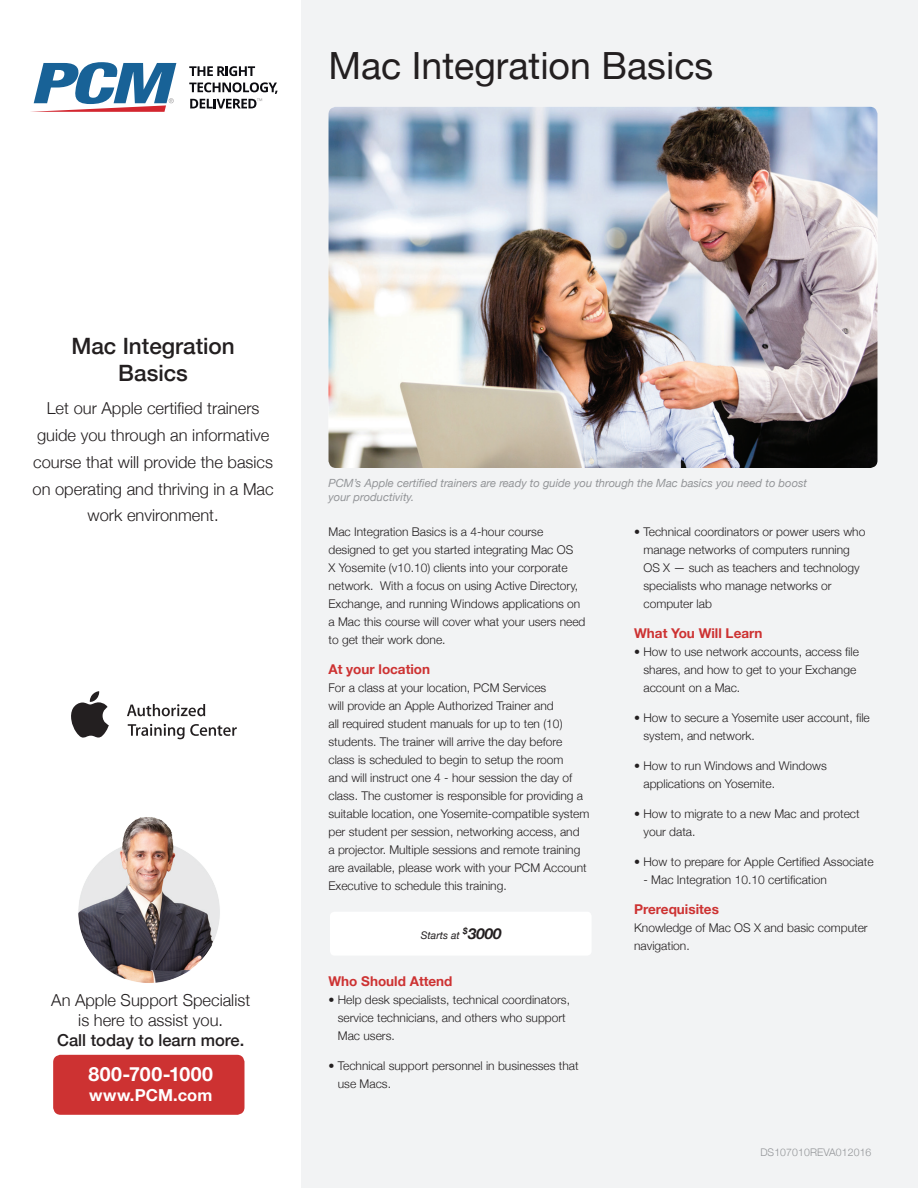
<style>
.page{position:relative;width:918px;height:1188px;background:#fff}
.page>*{position:absolute;margin:0;border:0;box-sizing:border-box;transform-origin:0 0}
.t1{font:37.5px "Helvetica Neue";color:#231f20}
.t2{font:500 22.5px/27px "Helvetica Neue";color:#231f20;text-align:center}
.t3{font:700 19.5px "Helvetica Neue";letter-spacing:.03em;color:#fff}
.t4{font:300 16.5px/27px "Helvetica Neue";color:#231f20;text-align:center}
.t5{font:500 16.5px "Helvetica Neue";color:#231f20}
.t6{font:700 16.5px "Helvetica Neue";letter-spacing:.005em;color:#fff}
.t7{font:italic 700 15px "Helvetica Neue";color:#231f20}
.t8{font:700 13.5px "Helvetica Neue";color:#cd3232}
.t9{font:300 12px/18px "Helvetica Neue";color:#231f20}
.t10{font:italic 11.25px/13.5px "Helvetica Neue";color:#939598}
.t11{font:300 10.5px "Helvetica Neue";letter-spacing:.01em;color:#939598}
.t12{font:italic 10.5px "Helvetica Neue";color:#231f20}
</style>
<div class="page">
<div style="left:302px;top:0;width:616px;height:1188px;background:#f2f3f4"></div>
<div style="left:53px;top:1055px;width:192px;height:60px;background:#cd3232;border-radius:8px"></div>
<img style="left:328px;top:107px;width:550px;height:361px">
<svg style="left:71px;top:691px;width:38px;height:47px"></svg>
<svg style="left:127px;top:704px;width:78px;height:12px"></svg>
<svg style="left:128px;top:724px;width:109px;height:15px"></svg>
<div style="left:330px;top:912px;width:262px;height:44px;background:#fff;border-radius:4px"></div>
<img style="left:78px;top:817px;width:142px;height:166px">
<svg style="left:31px;top:62px;width:145px;height:50px"></svg>
<svg style="left:189px;top:66px;width:66px;height:10px"></svg>
<svg style="left:189px;top:82px;width:89px;height:26px"></svg>
<h1 class="t1" style="left:328px;top:39px;width:386px">Mac Integration Basics</h1>
<h2 class="t2" style="left:71px;top:330px;width:165px">Mac Integration<br>Basics</h2>
<h3 class="t4" style="left:33px;top:393px;width:243px">Let our Apple certified trainers guide you through an informative course that will provide the basics on operating and thriving in a Mac work environment.</h3>
<h3 class="t4" style="left:51px;top:989px;width:200px;line-height:19.8px">An Apple Support Specialist is here to assist you.</h3>
<h3 class="t5" style="left:57px;top:1026px;width:189px">Call today to learn more.</h3>
<h3 class="t3" style="left:88px;top:1059px;width:126px">800-700-1000</h3>
<h3 class="t6" style="left:89px;top:1082px;width:125px">www.PCM.com</h3>
<p class="t10" style="left:328px;top:477px;width:480px">PCM’s Apple certified trainers are ready to guide you through the Mac basics you need to boost your productivity.</p>
<p class="t9" style="left:328px;top:522px;width:259px">Mac Integration Basics is a 4-hour course designed to get you started integrating Mac OS<br>X Yosemite (v10.10) clients into your corporate network. With a focus on using Active Directory, Exchange, and running Windows applications on a Mac this course will cover what your users need to get their work done.</p>
<p class="t8" style="left:328px;top:659px;width:103px">At your location</p>
<p class="t9" style="left:328px;top:678px;width:263px">For a class at your location, PCM Services<br>will provide an Apple Authorized Trainer and<br>all required student manuals for up to ten (10) students. The trainer will arrive the day before class is scheduled to begin to setup the room<br>and will instruct one 4 - hour session the day of class. The customer is responsible for providing a suitable location, one Yosemite-compatible system per student per session, networking access, and<br>a projector. Multiple sessions and remote training are available, please work with your PCM Account Executive to schedule this training.</p>
<p class="t9" style="left:644px;top:522px;width:223px;text-indent:-9px">• Technical coordinators or power users who manage networks of computers running OS X — such as teachers and technology specialists who manage networks or computer lab</p>
<p class="t8" style="left:634px;top:623px;width:130px">What You Will Learn</p>
<p class="t9" style="left:644px;top:642px;width:217px;text-indent:-9px">• How to use network accounts, access file shares, and how to get to your Exchange account on a Mac.</p>
<p class="t9" style="left:644px;top:708px;width:228px;text-indent:-9px">• How to secure a Yosemite user account, file system, and network.</p>
<p class="t9" style="left:644px;top:756px;width:185px;text-indent:-9px">• How to run Windows and Windows applications on Yosemite.</p>
<p class="t9" style="left:644px;top:804px;width:218px;text-indent:-9px">• How to migrate to a new Mac and protect your data.</p>
<p class="t9" style="left:634px;top:852px;width:241px">• How to prepare for Apple Certified Associate</p>
<p class="t9" style="left:644px;top:870px;width:185px">- Mac Integration 10.10 certification</p>
<p class="t8" style="left:634px;top:899px;width:86px">Prerequisites</p>
<p class="t9" style="left:634px;top:918px;width:235px">Knowledge of Mac OS X and basic computer navigation.</p>
<p class="t12" style="left:421px;top:927px;width:41px">Starts at</p>
<p class="t7" style="left:463px;top:922px;width:40px"><sup>$</sup>3000</p>
<p class="t8" style="left:328px;top:971px;width:126px">Who Should Attend</p>
<p class="t9" style="left:338px;top:990px;width:234px;text-indent:-9px">• Help desk specialists, technical coordinators, service technicians, and others who support<br>Mac users.</p>
<p class="t9" style="left:338px;top:1056px;width:242px;text-indent:-9px">• Technical support personnel in businesses that use Macs.</p>
<p class="t11" style="left:760px;top:1144px;width:113px">DS107010REVA012016</p>
</div>
